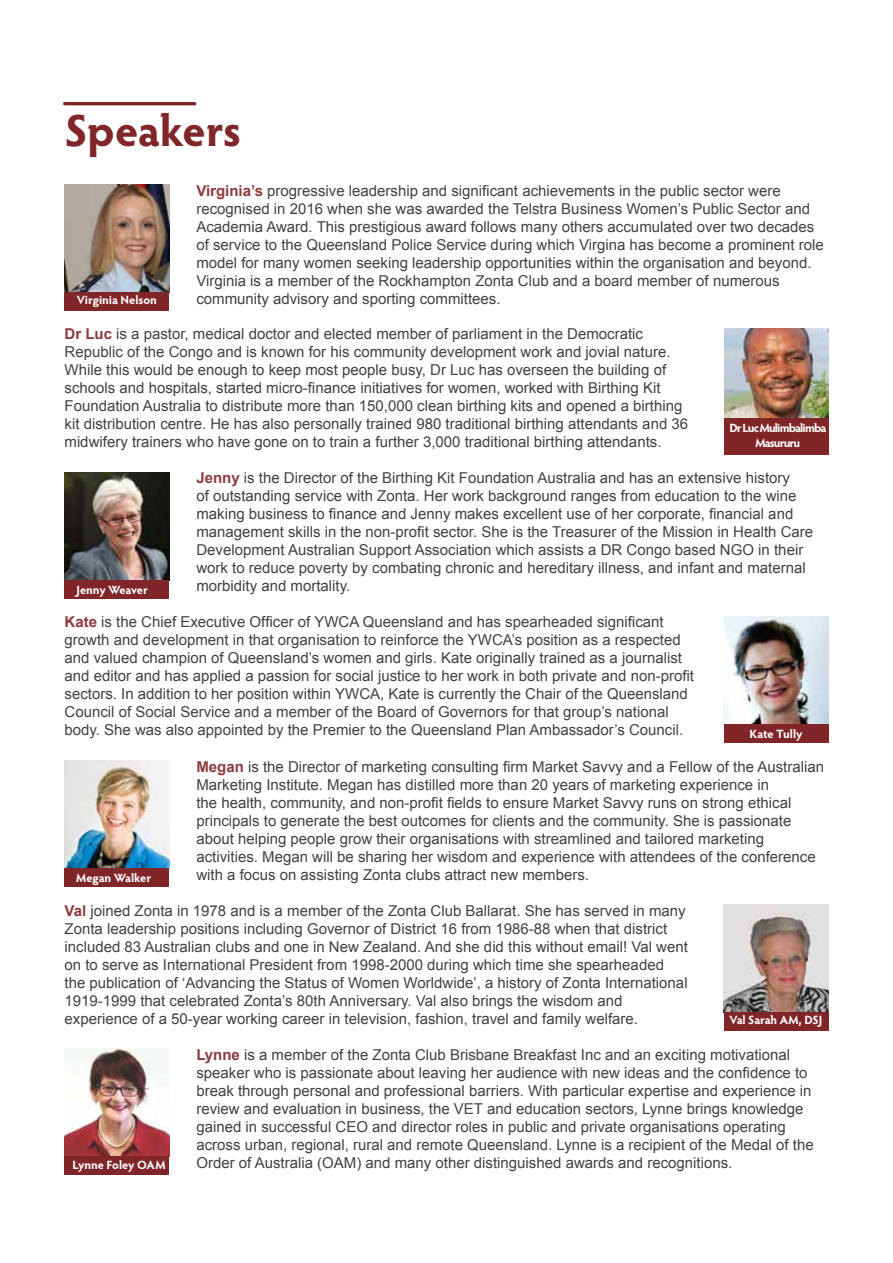
<style>
.page{position:relative;width:893px;height:1263px;background:#fff}
.page>*{position:absolute;margin:0;border:0;box-sizing:border-box;transform-origin:0 0}
.t1{font:700 45px "Hypatia Sans Pro";letter-spacing:-.015em;color:#802528}
.t2{font:15px/18px "Arial";color:#414042}
.t3{font:700 12px "Hypatia Sans Pro";letter-spacing:-.015em;color:#fff}
.t4{font:700 12px/14.4px "Hypatia Sans Pro";letter-spacing:-.07em;color:#fff;text-align:center}
.s1{font-weight:700;color:#8d3b3d}
</style>
<div class="page">
<hr style="left:65px;top:102px;width:130px;height:3px;background:#802528">
<img style="left:64px;top:185px;width:105px;height:107px">
<img style="left:724px;top:329px;width:104px;height:89px">
<img style="left:64px;top:472px;width:105px;height:108px">
<div style="left:64px;top:292px;width:105px;height:18px;background:#802528"></div>
<div style="left:724px;top:418px;width:104px;height:36px;background:#802528"></div>
<div style="left:64px;top:580px;width:105px;height:18px;background:#802528"></div>
<img style="left:724px;top:617px;width:104px;height:107px">
<div style="left:724px;top:724px;width:104px;height:18px;background:#802528"></div>
<img style="left:64px;top:761px;width:105px;height:107px">
<div style="left:64px;top:868px;width:105px;height:19px;background:#802528"></div>
<img style="left:724px;top:905px;width:104px;height:108px">
<div style="left:724px;top:1013px;width:104px;height:18px;background:#802528"></div>
<img style="left:64px;top:1048px;width:105px;height:109px">
<div style="left:64px;top:1157px;width:105px;height:18px;background:#802528"></div>
<h1 class="t1" style="left:64px;top:98px;width:178px">Speakers</h1>
<p class="t2" style="left:196px;top:182px;width:629px"><span class="s1">Virginia’s</span> progressive leadership and significant achievements in the public sector were recognised in 2016 when she was awarded the Telstra Business Women’s Public Sector and Academia Award. This prestigious award follows many others accumulated over two decades of service to the Queensland Police Service during which Virgina has become a prominent role model for many women seeking leadership opportunities within the organisation and beyond.<br>Virginia is a member of the Rockhampton Zonta Club and a board member of numerous</p>
<p class="t3" style="left:77px;top:292px;width:81px">Virginia Nelson</p>
<p class="t2" style="left:196px;top:290px;width:306px">community advisory and sporting committees.</p>
<p class="t2" style="left:64px;top:325px;width:625px"><span class="s1">Dr Luc</span> is a pastor, medical doctor and elected member of parliament in the Democratic Republic of the Congo and is known for his community development work and jovial nature.<br>While this would be enough to keep most people busy, Dr Luc has overseen the building of schools and hospitals, started micro-finance initiatives for women, worked with Birthing Kit Foundation Australia to distribute more than 150,000 clean birthing kits and opened a birthing kit distribution centre. He has also personally trained 980 traditional birthing attendants and 36 midwifery trainers who have gone on to train a further 3,000 traditional birthing attendants.</p>
<p class="t2" style="left:196px;top:469px;width:618px"><span class="s1">Jenny</span> is the Director of the Birthing Kit Foundation Australia and has an extensive history<br>of outstanding service with Zonta. Her work background ranges from education to the wine making business to finance and Jenny makes excellent use of her corporate, financial and management skills in the non-profit sector. She is the Treasurer of the Mission in Health Care Development Australian Support Association which assists a DR Congo based NGO in their work to reduce poverty by combating chronic and hereditary illness, and infant and maternal morbidity and mortality.</p>
<p class="t2" style="left:64px;top:613px;width:631px"><span class="s1">Kate</span> is the Chief Executive Officer of YWCA Queensland and has spearheaded significant growth and development in that organisation to reinforce the YWCA’s position as a respected and valued champion of Queensland’s women and girls. Kate originally trained as a journalist and editor and has applied a passion for social justice to her work in both private and non-profit sectors. In addition to her position within YWCA, Kate is currently the Chair of the Queensland Council of Social Service and a member of the Board of Governors for that group’s national body. She was also appointed by the Premier to the Queensland Plan Ambassador’s Council.</p>
<p class="t2" style="left:196px;top:757px;width:629px"><span class="s1">Megan</span> is the Director of marketing consulting firm Market Savvy and a Fellow of the Australian Marketing Institute. Megan has distilled more than 20 years of marketing experience in<br>the health, community, and non-profit fields to ensure Market Savvy runs on strong ethical principals to generate the best outcomes for clients and the community. She is passionate about helping people grow their organisations with streamlined and tailored marketing activities. Megan will be sharing her wisdom and experience with attendees of the conference with a focus on assisting Zonta clubs attract new members.</p>
<p class="t4" style="left:729px;top:420px;width:99px">Dr Luc Mulimbalimba<br>Masururu</p>
<p class="t3" style="left:76px;top:581px;width:73px">Jenny Weaver</p>
<p class="t3" style="left:750px;top:725px;width:54px">Kate Tully</p>
<p class="t3" style="left:76px;top:869px;width:77px">Megan Walker</p>
<p class="t2" style="left:64px;top:901px;width:625px"><span class="s1">Val</span> joined Zonta in 1978 and is a member of the Zonta Club Ballarat. She has served in many Zonta leadership positions including Governor of District 16 from 1986-88 when that district included 83 Australian clubs and one in New Zealand. And she did this without email! Val went on to serve as International President from 1998-2000 during which time she spearheaded the publication of ‘Advancing the Status of Women Worldwide’, a history of Zonta International 1919-1999 that celebrated Zonta’s 80th Anniversary. Val also brings the wisdom and experience of a 50-year working career in television, fashion, travel and family welfare.</p>
<p class="t3" style="left:729px;top:1011px;width:94px">Val Sarah AM, DSJ</p>
<p class="t2" style="left:196px;top:1045px;width:619px"><span class="s1">Lynne</span> is a member of the Zonta Club Brisbane Breakfast Inc and an exciting motivational speaker who is passionate about leaving her audience with new ideas and the confidence to break through personal and professional barriers. With particular expertise and experience in review and evaluation in business, the VET and education sectors, Lynne brings knowledge gained in successful CEO and director roles in public and private organisations operating across urban, regional, rural and remote Queensland. Lynne is a recipient of the Medal of the</p>
<p class="t3" style="left:72px;top:1156px;width:95px">Lynne Foley OAM</p>
<p class="t2" style="left:196px;top:1153px;width:538px">Order of Australia (OAM) and many other distinguished awards and recognitions.</p>
</div>
